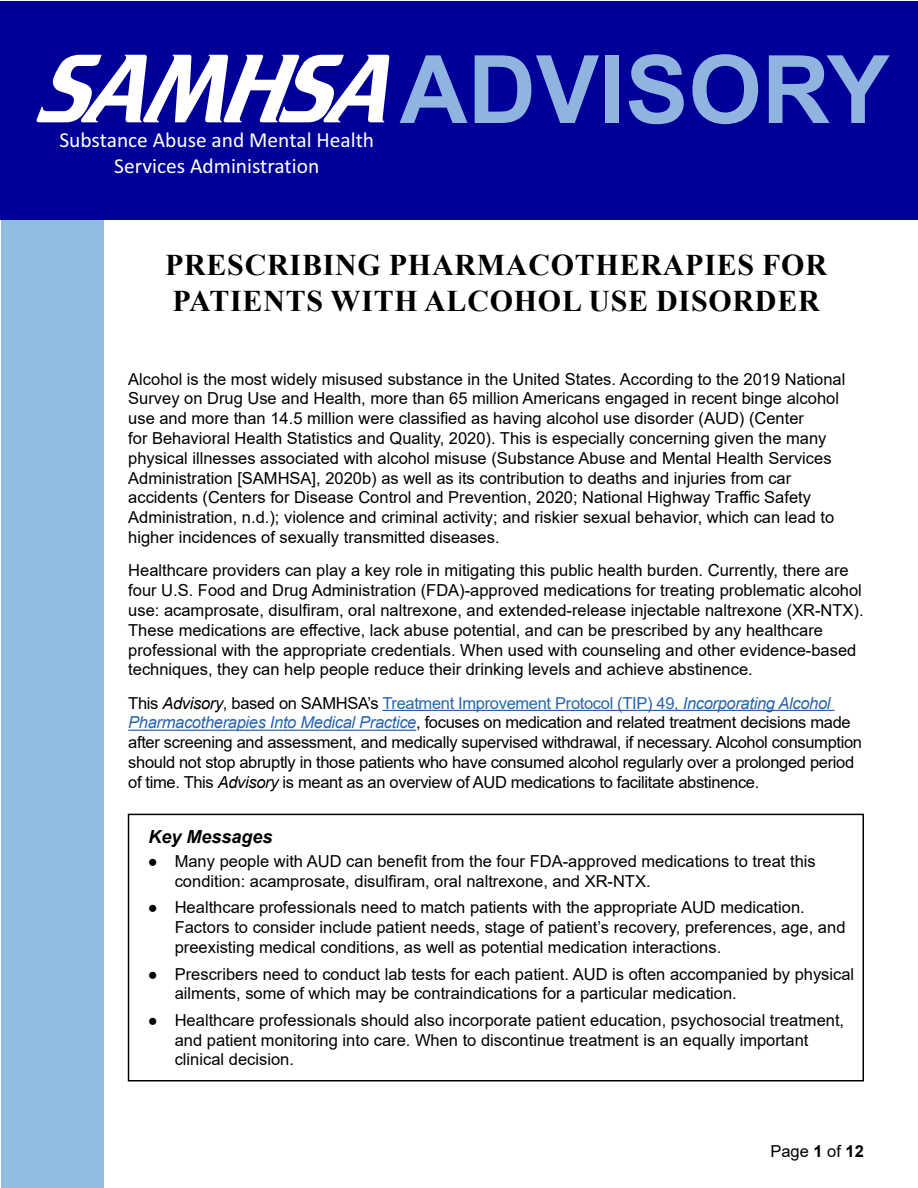
<style>
.page{position:relative;width:918px;height:1188px;background:#fff}
.page>*{position:absolute;margin:0;border:0;box-sizing:border-box;transform-origin:0 0}
.t1{font:700 94.5px "Arial";color:#90b4e0}
.t2{font:700 30px/36px "Times New Roman";letter-spacing:.025em;color:#000}
.t3{font:21.45px/25.8px "Calibri";color:#fff;text-align:center}
.Key_Messages_title{font:italic 700 18px "Arial";color:#000}
.Body{font:16.5px/19.8px "Arial";color:#000}
.Body-2{font:16.5px/19.8px "Arial";letter-spacing:-.02em;color:#000}
.s1{font-style:italic}
.s2{color:#2865b1}
.s3{font-style:italic;color:#2865b1}
.s4{font-weight:700}
</style>
<div class="page">
<div style="left:0;top:1px;width:918px;height:218px;background:#009"></div>
<svg style="left:36px;top:55px;width:353px;height:67px"></svg>
<div style="left:1px;top:220px;width:103px;height:968px;background:#90bee0"></div>
<div style="left:128px;top:814px;width:736px;height:268px;border:2px solid #000"></div>
<hr style="left:382px;top:710px;width:452px;height:1px;background:#2865b1">
<hr style="left:128px;top:730px;width:288px;height:1px;background:#2865b1">
<h3 class="t3" style="left:59px;top:127px;width:316px">Substance Abuse and Mental Health<br>Services Administration</h3>
<h1 class="t1" style="left:400px;top:23px;width:492px">ADVISORY</h1>
<h1 class="t2" style="left:165px;top:246px;width:663px">PRESCRIBING PHARMACOTHERAPIES FOR<br>PATIENTS WITH ALCOHOL USE DISORDER</h1>
<p class="Body" style="left:128px;top:369px;width:719px">Alcohol is the most widely misused substance in the United States. According to the 2019 National Survey on Drug Use and Health, more than 65 million Americans engaged in recent binge alcohol use and more than 14.5 million were classified as having alcohol use disorder (AUD) (Center<br>for Behavioral Health Statistics and Quality, 2020). This is especially concerning given the many physical illnesses associated with alcohol misuse (Substance Abuse and Mental Health Services Administration [SAMHSA], 2020b) as well as its contribution to deaths and injuries from car accidents (Centers for Disease Control and Prevention, 2020; National Highway Traffic Safety Administration, n.d.); violence and criminal activity; and riskier sexual behavior, which can lead to higher incidences of sexually transmitted diseases.</p>
<p class="Body" style="left:128px;top:561px;width:737px">Healthcare providers can play a key role in mitigating this public health burden. Currently, there are four U.S. Food and Drug Administration (FDA)-approved medications for treating problematic alcohol use: acamprosate, disulfiram, oral naltrexone, and extended-release injectable naltrexone (XR-NTX).<br>These medications are effective, lack abuse potential, and can be prescribed by any healthcare professional with the appropriate credentials. When used with counseling and other evidence-based techniques, they can help people reduce their drinking levels and achieve abstinence.</p>
<p class="Body-2" style="left:128px;top:693px;width:735px">This <span class="s1">Advisory</span>, based on SAMHSA’s <span class="s2">Treatment Improvement Protocol (TIP) 49,</span> <span class="s3">Incorporating Alcohol Pharmacotherapies Into Medical Practice</span>, focuses on medication and related treatment decisions made after screening and assessment, and medically supervised withdrawal, if necessary. Alcohol consumption should not stop abruptly in those patients who have consumed alcohol regularly over a prolonged period of time. This <span class="s1">Advisory</span> is meant as an overview of AUD medications to facilitate abstinence.</p>
<p class="Key_Messages_title" style="left:148px;top:824px;width:126px">Key Messages</p>
<p class="Body" style="left:175px;top:851px;width:643px;text-indent:-27px"><span class="s4">●</span> Many people with AUD can benefit from the four FDA-approved medications to treat this condition: acamprosate, disulfiram, oral naltrexone, and XR-NTX.</p>
<p class="Body" style="left:175px;top:898px;width:672px;text-indent:-27px"><span class="s4">●</span> Healthcare professionals need to match patients with the appropriate AUD medication.<br>Factors to consider include patient needs, stage of patient’s recovery, preferences, age, and preexisting medical conditions, as well as potential medication interactions.</p>
<p class="Body" style="left:175px;top:964px;width:681px;text-indent:-27px"><span class="s4">●</span> Prescribers need to conduct lab tests for each patient. AUD is often accompanied by physical ailments, some of which may be contraindications for a particular medication.</p>
<p class="Body" style="left:175px;top:1010px;width:671px;text-indent:-27px"><span class="s4">●</span> Healthcare professionals should also incorporate patient education, psychosocial treatment, and patient monitoring into care. When to discontinue treatment is an equally important clinical decision.</p>
<p class="Body" style="left:770px;top:1141px;width:95px">Page <span class="s4">1</span> of <span class="s4">12</span></p>
</div>
